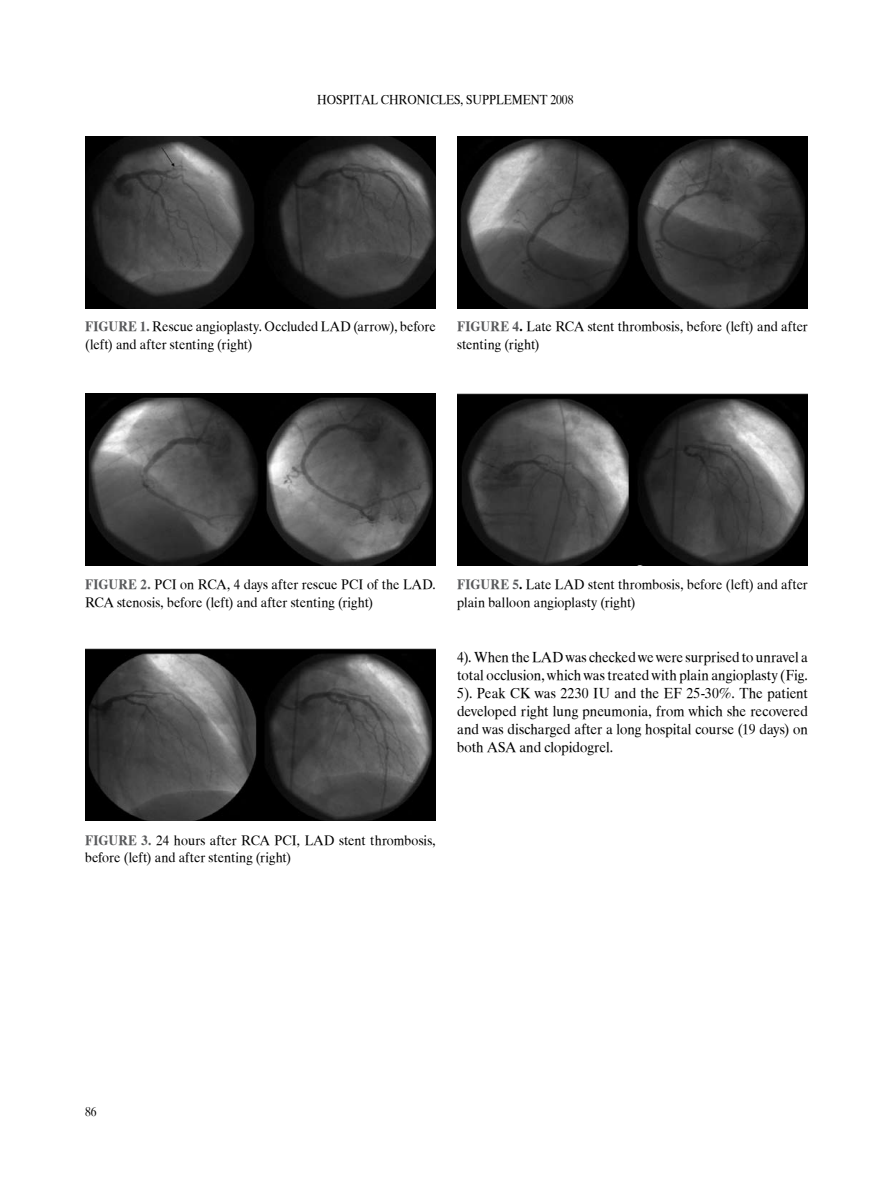
<style>
.page{position:relative;width:893px;height:1191px;background:#fff}
.page>*{position:absolute;margin:0;border:0;box-sizing:border-box;transform-origin:0 0}
.t1{font:15px/18px "UB Times";color:#000;text-align:justify;scale:.95 1}
.t2{font:14.25px/17.1px "UB Times";color:#000;scale:.95 1}
.t3{font:14.25px "UB Times Bold";color:#58595b;scale:.95 1}
.t4{font:13.5px "UB Times";color:#000;scale:.9 1}
.s1{font-family:"UB Times Bold";color:#58595b}
.s2{font-family:"UB Times Bold"}
</style>
<div class="page">
<img style="left:85px;top:136px;width:351px;height:173px">
<img style="left:85px;top:393px;width:351px;height:173px">
<img style="left:85px;top:648px;width:351px;height:173px">
<img style="left:457px;top:136px;width:350px;height:173px">
<img style="left:457px;top:393px;width:351px;height:173px">
<p class="t4" style="left:317px;top:92px;width:286px">HOSPITAL CHRONICLES, SUPPLEMENT 2008</p>
<p class="t2" style="left:85px;top:318px;width:371px;text-indent:33px"><span class="s1">RE 1.</span> Rescue angioplasty. Occluded LAD (arrow), before (left) and after stenting (right)</p>
<p class="t3" style="left:85px;top:319px;width:10px">FIGU</p>
<p class="t2" style="left:457px;top:318px;width:371px;text-indent:33px"><span class="s1">RE 4</span><span class="s2">.</span> Late RCA stent thrombosis, before (left) and after stenting (right)</p>
<p class="t3" style="left:457px;top:319px;width:10px">FIGU</p>
<p class="t2" style="left:85px;top:576px;width:371px;text-indent:33px"><span class="s1">RE 2.</span> PCI on RCA, 4 days after rescue PCI of the LAD.<br>RCA stenosis, before (left) and after stenting (right)</p>
<p class="t3" style="left:85px;top:577px;width:10px">FIGU</p>
<p class="t2" style="left:457px;top:576px;width:371px;text-indent:33px"><span class="s1">RE 5</span><span class="s2">.</span> Late LAD stent thrombosis, before (left) and after plain balloon angioplasty (right)</p>
<p class="t3" style="left:457px;top:577px;width:10px">FIGU</p>
<p class="t1" style="left:457px;top:648px;width:371px">4). When the LAD was checked we were surprised to unravel a total occlusion, which was treated with plain angioplasty (Fig.<br>5). Peak CK was 2230 IU and the EF 25-30%. The patient developed right lung pneumonia, from which she recovered and was discharged after a long hospital course (19 days) on both ASA and clopidogrel.</p>
<p class="t2" style="left:85px;top:832px;width:371px;text-indent:33px"><span class="s1">RE 3.</span> 24 hours after RCA PCI, LAD stent thrombosis, before (left) and after stenting (right)</p>
<p class="t3" style="left:85px;top:832px;width:10px">FIGU</p>
<p class="t4" style="left:85px;top:1104px;width:14px">86</p>
</div>
